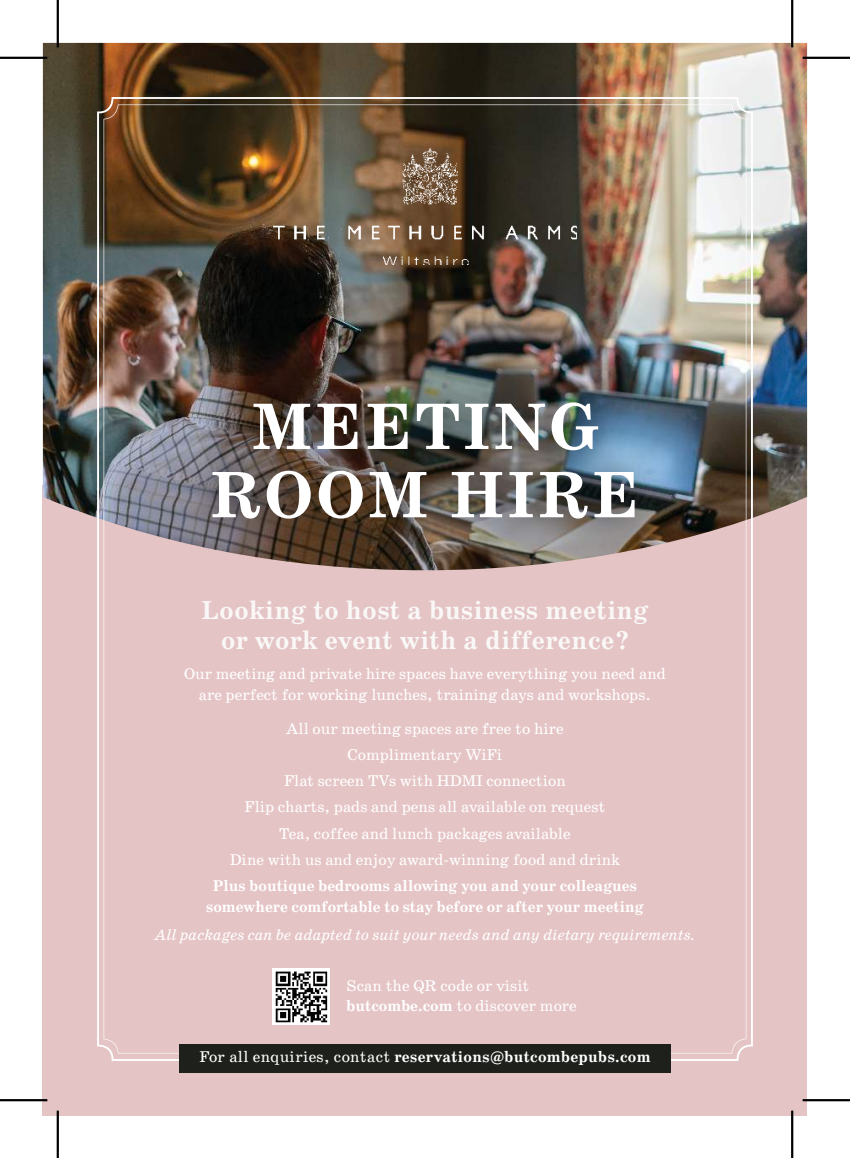
<style>
.page{position:relative;width:850px;height:1158px;background:#fff}
.page>*{position:absolute;margin:0;border:0;box-sizing:border-box;transform-origin:0 0}
.t1{font:700 66.5px/68.2px "School";letter-spacing:.04em;color:#fff;text-align:center}
.t2{font:700 26.25px/29.8px "School";letter-spacing:.02em;color:#f9f8f7;text-align:center}
.t3{font:15.75px/26.2px "School";color:#fff;text-align:center}
.t4{font:700 15.75px/21px "School";color:#fff;text-align:center}
.t5{font:italic 15.75px "School";letter-spacing:-.02em;color:#fff}
.t6{font:700 15.75px "School";letter-spacing:.02em;color:#fff}
.s1{font-weight:700}
.s2{font-weight:400}
</style>
<div class="page">
<div style="left:43px;top:485px;width:764px;height:629px;background:#e5c4c5"></div>
<img style="left:43px;top:43px;width:764px;height:464px">
<img style="left:68px;top:348px;width:714px;height:170px">
<img style="left:97px;top:97px;width:656px;height:963px">
<img style="left:273px;top:967px;width:56px;height:57px">
<div style="left:179px;top:1043px;width:492px;height:29px;background:#1e211b"></div>
<img style="left:274px;top:148px;width:302px;height:116px">
<hr style="left:0;top:57px;width:47px;height:2px;background:#000">
<hr style="left:802px;top:57px;width:48px;height:2px;background:#000">
<hr style="left:0;top:1098px;width:47px;height:3px;background:#000">
<hr style="left:802px;top:1098px;width:48px;height:3px;background:#000">
<hr style="left:57px;top:0;width:2px;height:47px;background:#000">
<hr style="left:57px;top:1110px;width:2px;height:47px;background:#000">
<hr style="left:791px;top:0;width:2px;height:47px;background:#000">
<hr style="left:791px;top:1110px;width:2px;height:47px;background:#000">
<h1 class="t1" style="left:210px;top:397px;width:431px">MEETING<br>ROOM HIRE</h1>
<h2 class="t2" style="left:201px;top:597px;width:449px">Looking to host a business meeting or work event with a difference?</h2>
<p class="t3" style="left:184px;top:664px;width:483px;line-height:21px">Our meeting and private hire spaces have everything you need and are perfect for working lunches, training days and workshops.</p>
<p class="t3" style="left:230px;top:716px;width:392px">All our meeting spaces are free to hire Complimentary WiFi<br>Flat screen TVs with HDMI connection<br>Flip charts, pads and pens all available on request Tea, coffee and lunch packages available<br>Dine with us and enjoy award-winning food and drink</p>
<p class="t4" style="left:206px;top:876px;width:439px">Plus boutique bedrooms allowing you and your colleagues somewhere comfortable to stay before or after your meeting</p>
<p class="t5" style="left:154px;top:929px;width:542px">All packages can be adapted to suit your needs and any dietary requirements.</p>
<p class="t3" style="left:346px;top:977px;width:232px;line-height:19.9px;text-align:left">Scan the QR code or visit <span class="s1">butcombe.com</span> to discover more</p>
<p class="t6" style="left:199px;top:1050px;width:453px"><span class="s2">For all enquiries, contact</span> reservations@butcombepubs.com</p>
</div>
